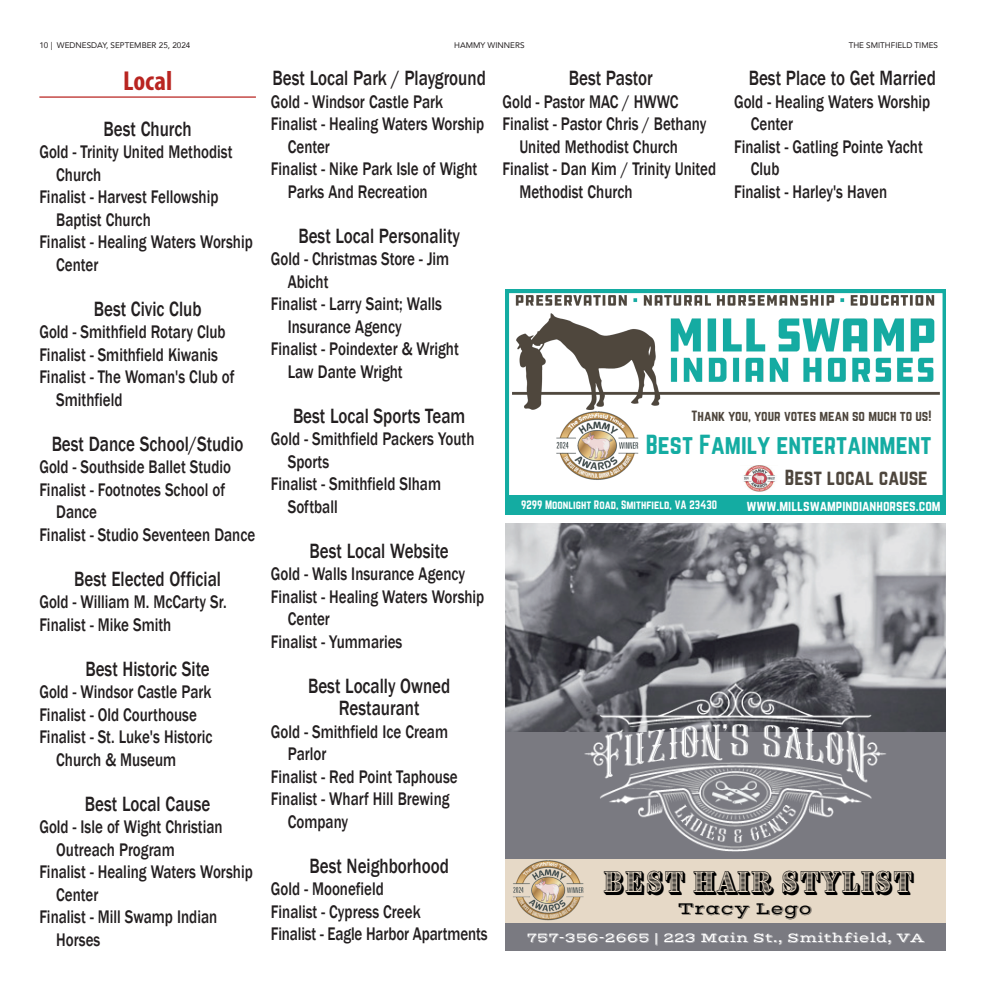
<style>
.page{position:relative;width:990px;height:990px;background:#fff}
.page>*{position:absolute;margin:0;border:0;box-sizing:border-box;transform-origin:0 0}
.t1{font:700 condensed 27.5px "Myriad Pro";color:#b92521}
.t2{font:25px "Brim Narrow Combined 2";color:#000}
.t3{font:24.12px "Norwester";color:#14aca2}
.t4{font:500 21.25px/22.5px "Franklin Gothic";color:#231f20;text-align:center;scale:.8 1}
.t5{font:19.12px "Norwester";color:#4e463d}
.t6{font:500 18.75px/22.5px "Franklin Gothic";color:#231f20;scale:.8 1}
.t7{font:17.5px "Vast Shadow";color:#000}
.t8{font:13.75px "Vast Shadow";color:#fff}
.t9{font:13.12px "Norwester";color:#fff}
.t10{font:13px "Norwester";color:#4e463d}
.t11{font:10.62px "Norwester";color:#fff}
.t12{font:8.12px "Avenir";color:#231f20}
</style>
<div class="page">
<hr style="left:39px;top:96px;width:217px;height:2px;background:#b92521">
<div style="left:505px;top:495px;width:441px;height:19px;background:#14aca2"></div>
<svg style="left:505px;top:289px;width:441px;height:206px"></svg>
<div style="left:505px;top:523px;width:441px;height:428px;background:#7a7a81"></div>
<div style="left:505px;top:859px;width:441px;height:63px;background:#e6d9c7"></div>
<img style="left:505px;top:523px;width:441px;height:209px">
<img style="left:585px;top:683px;width:302px;height:169px">
<img style="left:513px;top:861px;width:71px;height:60px">
<p class="t12" style="left:39px;top:38px;width:153px">10 | WEDNESDAY, SEPTEMBER 25, 2024</p>
<p class="t12" style="left:454px;top:38px;width:72px">HAMMY WINNERS</p>
<p class="t12" style="left:849px;top:38px;width:91px">THE SMITHFIELD TIMES</p>
<h1 class="t1" style="left:123px;top:63px;width:51px">Local</h1>
<p class="t4" style="left:104px;top:118px;width:112px">Best Church</p>
<p class="t6" style="left:39px;top:141px;width:243px">Gold - Trinity United Methodist</p>
<p class="t6" style="left:56px;top:164px;width:58px">Church</p>
<p class="t6" style="left:39px;top:186px;width:225px">Finalist - Harvest Fellowship</p>
<p class="t6" style="left:56px;top:209px;width:120px">Baptist Church</p>
<p class="t6" style="left:39px;top:231px;width:268px">Finalist - Healing Waters Worship</p>
<p class="t6" style="left:56px;top:254px;width:54px">Center</p>
<p class="t4" style="left:94px;top:298px;width:136px">Best Civic Club</p>
<p class="t6" style="left:39px;top:321px;width:234px">Gold - Smithfield Rotary Club</p>
<p class="t6" style="left:39px;top:344px;width:225px">Finalist - Smithfield Kiwanis</p>
<p class="t6" style="left:39px;top:366px;width:246px">Finalist - The Woman's Club of</p>
<p class="t6" style="left:56px;top:389px;width:84px">Smithfield</p>
<p class="t4" style="left:52px;top:433px;width:241px">Best Dance School/Studio</p>
<p class="t6" style="left:39px;top:456px;width:241px">Gold - Southside Ballet Studio</p>
<p class="t6" style="left:39px;top:479px;width:234px">Finalist - Footnotes School of</p>
<p class="t6" style="left:56px;top:501px;width:53px">Dance</p>
<p class="t6" style="left:39px;top:524px;width:271px">Finalist - Studio Seventeen Dance</p>
<p class="t4" style="left:74px;top:568px;width:185px">Best Elected Official</p>
<p class="t6" style="left:39px;top:591px;width:236px">Gold - William M. McCarty Sr.<br>Finalist - Mike Smith</p>
<p class="t4" style="left:85px;top:658px;width:157px">Best Historic Site</p>
<p class="t6" style="left:39px;top:681px;width:217px">Gold - Windsor Castle Park</p>
<p class="t6" style="left:39px;top:704px;width:198px">Finalist - Old Courthouse</p>
<p class="t6" style="left:39px;top:726px;width:218px">Finalist - St. Luke's Historic</p>
<p class="t6" style="left:56px;top:749px;width:151px">Church &amp; Museum</p>
<p class="t4" style="left:85px;top:793px;width:158px">Best Local Cause</p>
<p class="t6" style="left:39px;top:816px;width:231px">Gold - Isle of Wight Christian</p>
<p class="t6" style="left:56px;top:839px;width:150px">Outreach Program</p>
<p class="t6" style="left:39px;top:861px;width:268px">Finalist - Healing Waters Worship</p>
<p class="t6" style="left:56px;top:884px;width:54px">Center</p>
<p class="t6" style="left:39px;top:906px;width:224px">Finalist - Mill Swamp Indian</p>
<p class="t6" style="left:56px;top:929px;width:57px">Horses</p>
<p class="t4" style="left:749px;top:67px;width:235px">Best Place to Get Married</p>
<p class="t6" style="left:734px;top:90px;width:247px">Gold - Healing Waters Worship</p>
<p class="t6" style="left:751px;top:113px;width:54px">Center</p>
<p class="t6" style="left:734px;top:135px;width:238px">Finalist - Gatling Pointe Yacht</p>
<p class="t6" style="left:751px;top:158px;width:37px">Club</p>
<p class="t6" style="left:734px;top:180px;width:193px">Finalist - Harley's Haven</p>
<p class="t4" style="left:273px;top:67px;width:268px">Best Local Park / Playground</p>
<p class="t6" style="left:271px;top:90px;width:217px">Gold - Windsor Castle Park</p>
<p class="t6" style="left:271px;top:113px;width:268px">Finalist - Healing Waters Worship</p>
<p class="t6" style="left:288px;top:135px;width:54px">Center</p>
<p class="t6" style="left:271px;top:158px;width:260px">Finalist - Nike Park Isle of Wight</p>
<p class="t6" style="left:288px;top:180px;width:176px">Parks And Recreation</p>
<p class="t4" style="left:298px;top:224px;width:204px">Best Local Personality</p>
<p class="t6" style="left:271px;top:248px;width:224px">Gold - Christmas Store - Jim</p>
<p class="t6" style="left:288px;top:270px;width:53px">Abicht</p>
<p class="t6" style="left:271px;top:293px;width:215px">Finalist - Larry Saint; Walls</p>
<p class="t6" style="left:288px;top:315px;width:144px">Insurance Agency</p>
<p class="t6" style="left:271px;top:338px;width:237px">Finalist - Poindexter &amp; Wright</p>
<p class="t6" style="left:288px;top:360px;width:145px">Law Dante Wright</p>
<p class="t4" style="left:293px;top:404px;width:217px">Best Local Sports Team</p>
<p class="t6" style="left:271px;top:428px;width:256px">Gold - Smithfield Packers Youth</p>
<p class="t6" style="left:288px;top:450px;width:53px">Sports</p>
<p class="t6" style="left:271px;top:473px;width:214px">Finalist - Smithfield Slham</p>
<p class="t6" style="left:288px;top:495px;width:64px">Softball</p>
<p class="t4" style="left:310px;top:539px;width:176px">Best Local Website</p>
<p class="t6" style="left:271px;top:563px;width:244px">Gold - Walls Insurance Agency</p>
<p class="t6" style="left:271px;top:585px;width:268px">Finalist - Healing Waters Worship</p>
<p class="t6" style="left:288px;top:608px;width:54px">Center</p>
<p class="t6" style="left:271px;top:630px;width:166px">Finalist - Yummaries</p>
<p class="t4" style="left:308px;top:674px;width:179px">Best Locally Owned<br>Restaurant</p>
<p class="t6" style="left:271px;top:720px;width:223px">Gold - Smithfield Ice Cream</p>
<p class="t6" style="left:288px;top:743px;width:50px">Parlor</p>
<p class="t6" style="left:271px;top:765px;width:235px">Finalist - Red Point Taphouse</p>
<p class="t6" style="left:271px;top:788px;width:225px">Finalist - Wharf Hill Brewing</p>
<p class="t6" style="left:288px;top:810px;width:77px">Company</p>
<p class="t4" style="left:310px;top:854px;width:176px">Best Neighborhood</p>
<p class="t6" style="left:271px;top:878px;width:272px">Gold - Moonefield<br>Finalist - Cypress Creek<br>Finalist - Eagle Harbor Apartments</p>
<p class="t4" style="left:569px;top:67px;width:106px">Best Pastor</p>
<p class="t6" style="left:502px;top:90px;width:221px">Gold - Pastor MAC / HWWC</p>
<p class="t6" style="left:502px;top:113px;width:256px">Finalist - Pastor Chris / Bethany</p>
<p class="t6" style="left:519px;top:135px;width:200px">United Methodist Church</p>
<p class="t6" style="left:502px;top:158px;width:269px">Finalist - Dan Kim / Trinity United</p>
<p class="t6" style="left:519px;top:180px;width:143px">Methodist Church</p>
<p class="t10" style="left:692px;top:409px;width:241px">Thank you, your votes mean so much to us!</p>
<p class="t3" style="left:646px;top:433px;width:287px">Best Family entertainment</p>
<p class="t5" style="left:785px;top:468px;width:144px">Best local cause</p>
<p class="t11" style="left:521px;top:500px;width:197px">9299 Moonlight Road, Smithfield, VA 23430</p>
<p class="t9" style="left:746px;top:499px;width:196px">www.millswampindianhorses.com</p>
<h2 class="t2" style="left:604px;top:864px;width:313px">BEST HAIR STYLIST</h2>
<p class="t7" style="left:678px;top:897px;width:136px">Tracy Lego</p>
<p class="t8" style="left:527px;top:929px;width:399px">757-356-2665 | 223 Main St., Smithfield, VA</p>
</div>
